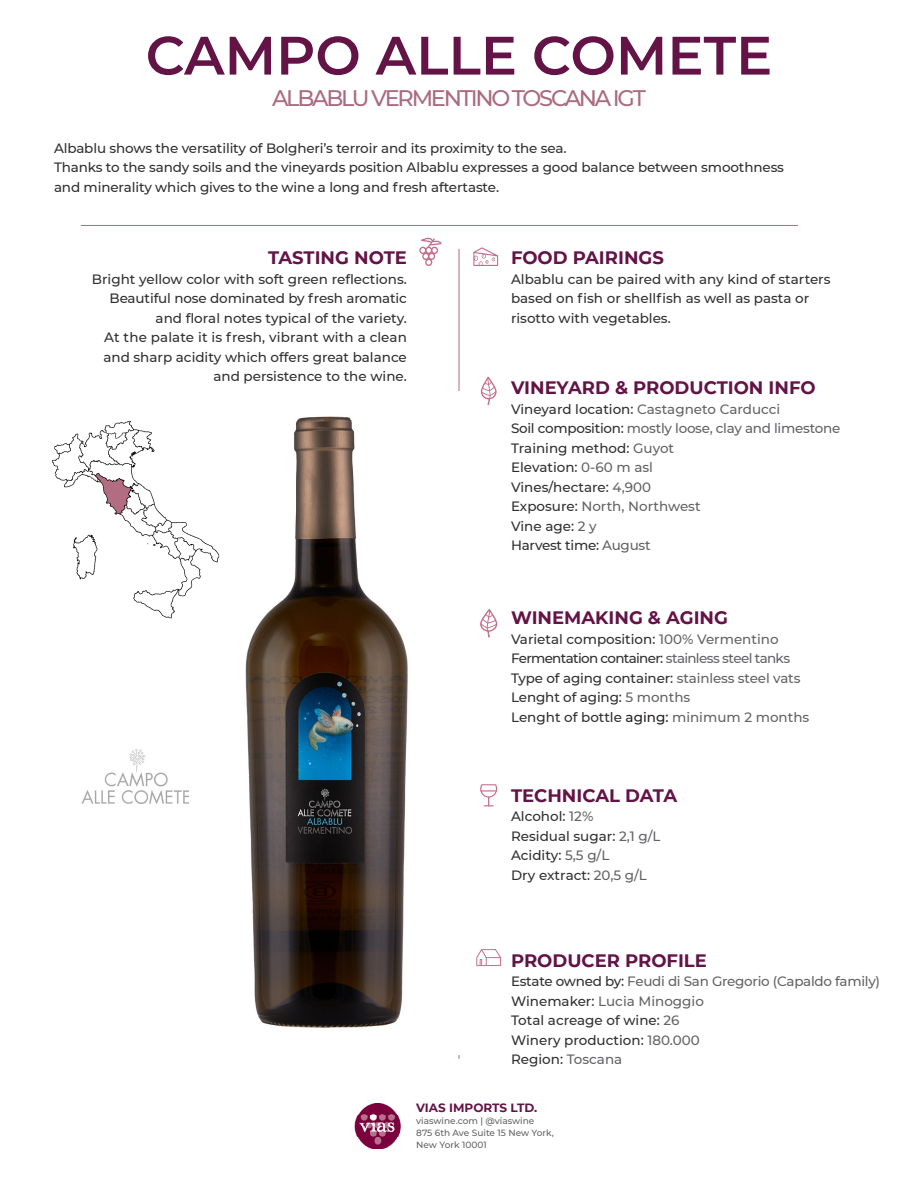
<style>
.page{position:relative;width:918px;height:1188px;background:#fff}
.page>*{position:absolute;margin:0;border:0;box-sizing:border-box;transform-origin:0 0}
.t1{font:600 54px "Montserrat";color:#631346}
.t2{font:500 22.5px "Montserrat";letter-spacing:-.1em;color:#aa6b81}
.t3{font:700 18px "Montserrat";color:#631346}
.t4{font:500 13.5px/19.5px "Montserrat";letter-spacing:-.005em;color:#312f30;text-align:right}
.t5{font:500 13.5px "Montserrat";letter-spacing:-.015em;color:#636366}
.t6{font:500 13.5px "Montserrat";letter-spacing:-.05em;color:#312f30}
.t7{font:700 12px "Montserrat";color:#631346}
.t8{font:500 9px "Montserrat";color:#636366}
.s1{color:#312f30}
.s2{color:#636366}
.s3{color:#231f20}
</style>
<div class="page">
<hr style="left:459px;top:249px;width:1px;height:810px;background:#aa6b81">
<img style="left:354px;top:1104px;width:46px;height:45px">
<hr style="left:81px;top:225px;width:717px;height:1px;background:#aa6b81">
<svg style="left:419px;top:238px;width:23px;height:28px"></svg>
<svg style="left:473px;top:247px;width:25px;height:19px"></svg>
<svg style="left:481px;top:377px;width:16px;height:28px"></svg>
<svg style="left:480px;top:609px;width:17px;height:28px"></svg>
<svg style="left:480px;top:784px;width:17px;height:22px"></svg>
<svg style="left:476px;top:949px;width:25px;height:17px"></svg>
<img style="left:81px;top:750px;width:108px;height:54px">
<img style="left:245px;top:391px;width:215px;height:663px">
<img style="left:51px;top:420px;width:169px;height:199px">
<p class="t1" style="left:146px;top:17px;width:628px">CAMPO ALLE COMETE</p>
<p class="t2" style="left:272px;top:82px;width:375px">ALBABLU VERMENTINO TOSCANA IGT</p>
<p class="t4" style="left:54px;top:138px;width:514px">Albablu shows the versatility of Bolgheri’s terroir and its proximity to the sea.</p>
<p class="t4" style="left:54px;top:157px;width:732px">Thanks to the sandy soils and the vineyards position Albablu expresses a good balance between smoothness</p>
<p class="t4" style="left:54px;top:177px;width:447px">and minerality which gives to the wine a long and fresh aftertaste.</p>
<p class="t3" style="left:268px;top:245px;width:140px">TASTING NOTE</p>
<p class="t4" style="left:92px;top:269px;width:316px">Bright yellow color with soft green reflections.<br>Beautiful nose dominated by fresh aromatic</p>
<p class="t4" style="left:156px;top:308px;width:253px">and floral notes typical of the variety.</p>
<p class="t4" style="left:104px;top:327px;width:304px">At the palate it is fresh, vibrant with a clean</p>
<p class="t4" style="left:103px;top:347px;width:305px">and sharp acidity which offers great balance</p>
<p class="t4" style="left:213px;top:366px;width:195px">and persistence to the wine.</p>
<p class="t3" style="left:511px;top:245px;width:154px">FOOD PAIRINGS</p>
<p class="t4" style="left:511px;top:269px;width:321px">Albablu can be paired with any kind of starters</p>
<p class="t4" style="left:511px;top:288px;width:300px">based on fish or shellfish as well as pasta or</p>
<p class="t4" style="left:511px;top:308px;width:161px">risotto with vegetables.</p>
<p class="t3" style="left:511px;top:375px;width:306px">VINEYARD &amp; PRODUCTION INFO</p>
<p class="t5" style="left:511px;top:399px;width:271px"><span class="s1">Vineyard location:</span> Castagneto Carducci</p>
<p class="t5" style="left:511px;top:419px;width:331px"><span class="s1">Soil composition:</span> mostly loose, clay and limestone</p>
<p class="t4" style="left:511px;top:438px;width:165px">Training method: <span class="s2">Guyot</span></p>
<p class="t4" style="left:511px;top:457px;width:143px">Elevation: <span class="s2">0-60 m asl</span></p>
<p class="t4" style="left:511px;top:477px;width:142px">Vines/hectare: <span class="s2">4,900</span></p>
<p class="t5" style="left:511px;top:497px;width:191px"><span class="s1">Exposure:</span> North, Northwest</p>
<p class="t4" style="left:511px;top:516px;width:87px">Vine age: <span class="s2">2 y</span></p>
<p class="t4" style="left:511px;top:535px;width:141px">Harvest time: <span class="s2">August</span></p>
<p class="t3" style="left:511px;top:605px;width:218px">WINEMAKING &amp; AGING</p>
<p class="t4" style="left:511px;top:629px;width:269px">Varietal composition: <span class="s2">100% Vermentino</span></p>
<p class="t6" style="left:511px;top:649px;width:281px">Fermentation container: <span class="s2">stainless steel tanks</span></p>
<p class="t4" style="left:511px;top:668px;width:291px">Type of aging container: <span class="s2">stainless steel vats</span></p>
<p class="t4" style="left:511px;top:687px;width:181px">Lenght of aging: <span class="s2">5 months</span></p>
<p class="t4" style="left:511px;top:707px;width:300px">Lenght of bottle <span class="s3">aging:</span> <span class="s2">minimum 2 months</span></p>
<p class="t3" style="left:511px;top:782px;width:168px">TECHNICAL DATA</p>
<p class="t4" style="left:511px;top:806px;width:84px">Alcohol: <span class="s2">12%</span></p>
<p class="t4" style="left:511px;top:826px;width:151px">Residual sugar: <span class="s2">2,1 g/L</span></p>
<p class="t4" style="left:511px;top:845px;width:100px">Acidity: <span class="s2">5,5 g/L</span></p>
<p class="t4" style="left:511px;top:865px;width:137px">Dry extract: <span class="s2">20,5 g/L</span></p>
<p class="t3" style="left:511px;top:947px;width:197px">PRODUCER PROFILE</p>
<p class="t5" style="left:511px;top:972px;width:371px"><span class="s1">Estate owned by:</span> Feudi di San Gregorio (Capaldo family)</p>
<p class="t5" style="left:511px;top:991px;width:194px"><span class="s1">Winemaker:</span> Lucia Minoggio</p>
<p class="t4" style="left:511px;top:1010px;width:170px">Total acreage of wine: <span class="s2">26</span></p>
<p class="t4" style="left:511px;top:1029px;width:190px">Winery production: <span class="s2">180.000</span></p>
<p class="t4" style="left:511px;top:1049px;width:113px">Region: <span class="s2">Toscana</span></p>
<p class="t7" style="left:416px;top:1099px;width:123px">VIAS IMPORTS LTD.</p>
<p class="t8" style="left:416px;top:1115px;width:120px">viaswine.com | @viaswine</p>
<p class="t8" style="left:416px;top:1127px;width:139px">875 6th Ave Suite 15 New York,</p>
<p class="t8" style="left:416px;top:1139px;width:72px">New York 10001</p>
</div>
